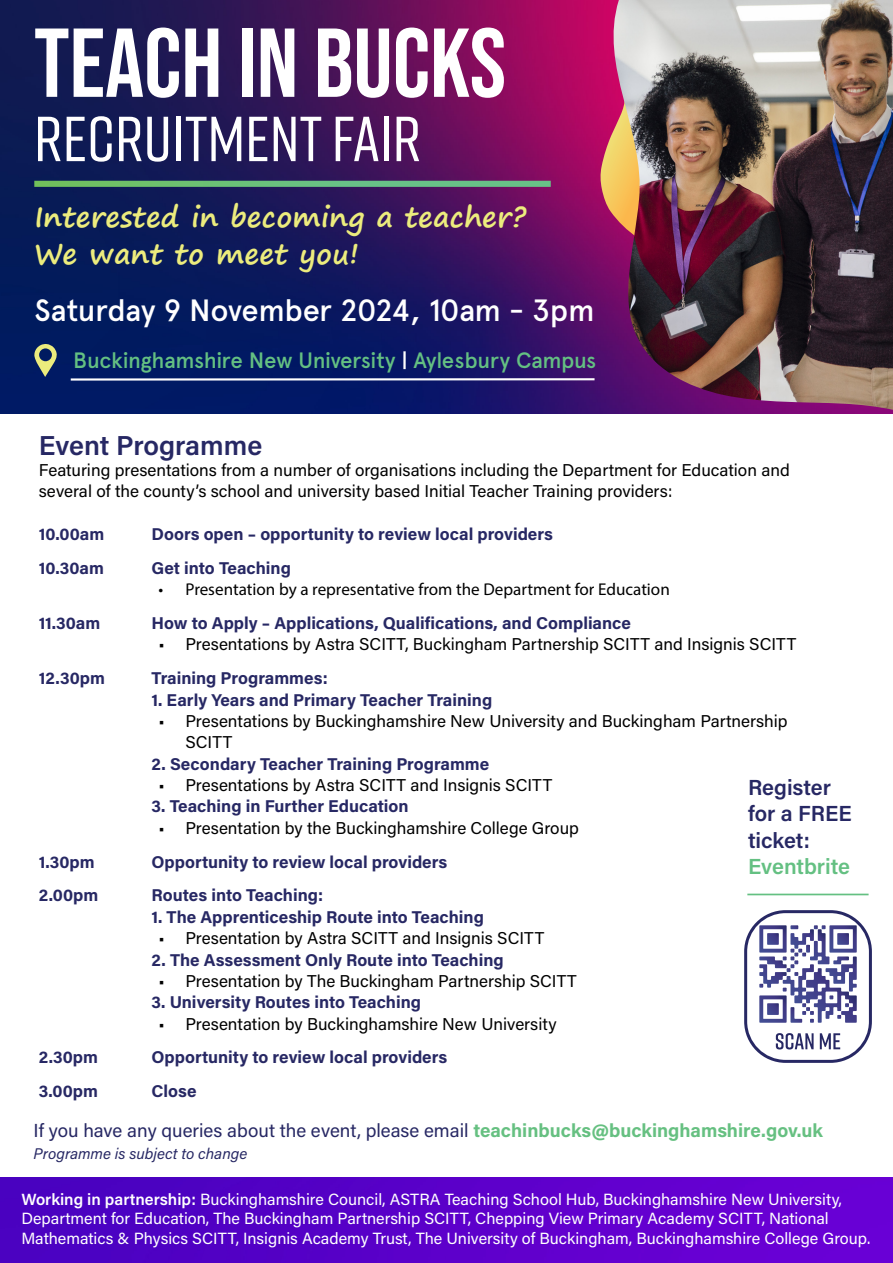
<style>
.page{position:relative;width:893px;height:1263px;background:#fff}
.page>*{position:absolute;margin:0;border:0;box-sizing:border-box;transform-origin:0 0}
.t1{font:500 30.75px "Apercu Pro";letter-spacing:-.02em;color:#fff}
.t2{font:700 28.2px/37.7px "Segoe Print";letter-spacing:.01em;color:#ecec7d}
.t3{font:600 27.3px "Acumin Pro";color:#272864}
.t4{font:500 22.2px "Apercu Pro";letter-spacing:-.015em;color:#64c082}
.t5{font:600 21.75px/26.1px "Acumin Pro";color:#272864}
.t6{font:600 21.75px "Acumin Pro";letter-spacing:-.005em;color:#64c082}
.t7{font:18.75px "Acumin Pro";color:#272864}
.t8{font:17.1px/21.3px "Acumin Pro";color:#000001}
.t9{font:700 17.1px "Acumin Pro";color:#272864}
.t10{font:17.1px "Myriad Pro";color:#000001}
.t11{font:16.2px/19.5px "Acumin Pro";color:#fff}
.t12{font:italic 15.45px "Acumin Pro";color:#272864}
.s1{color:#fff}
.s2{font-weight:700;color:#66c081}
.s3{font-weight:600}
</style>
<div class="page">
<img style="left:0;top:0;width:893px;height:1263px">
<div style="left:0;top:414px;width:893px;height:762px;background:#fff"></div>
<svg style="left:35px;top:29px;width:33px;height:68px"></svg>
<svg style="left:74px;top:28px;width:105px;height:70px"></svg>
<svg style="left:185px;top:29px;width:33px;height:68px"></svg>
<div style="left:242px;top:29px;width:11px;height:68px;background:#fff"></div>
<svg style="left:261px;top:29px;width:33px;height:68px"></svg>
<svg style="left:318px;top:29px;width:33px;height:68px"></svg>
<svg style="left:357px;top:29px;width:32px;height:69px"></svg>
<svg style="left:396px;top:28px;width:32px;height:70px"></svg>
<svg style="left:434px;top:28px;width:70px;height:70px"></svg>
<svg style="left:38px;top:117px;width:23px;height:44px"></svg>
<svg style="left:67px;top:117px;width:18px;height:44px"></svg>
<svg style="left:91px;top:116px;width:21px;height:46px"></svg>
<svg style="left:119px;top:117px;width:49px;height:45px"></svg>
<div style="left:176px;top:117px;width:5px;height:44px;background:#fff"></div>
<svg style="left:186px;top:117px;width:55px;height:44px"></svg>
<svg style="left:249px;top:117px;width:18px;height:44px"></svg>
<svg style="left:274px;top:117px;width:47px;height:44px"></svg>
<svg style="left:336px;top:117px;width:42px;height:44px"></svg>
<hr style="left:384px;top:117px;width:4px;height:44px;background:#fff">
<svg style="left:397px;top:117px;width:22px;height:44px"></svg>
<svg style="left:34px;top:181px;width:517px;height:6px"></svg>
<svg style="left:34px;top:344px;width:23px;height:33px"></svg>
<hr style="left:71px;top:378px;width:523px;height:3px;background:#fff">
<img style="left:598px;top:0;width:295px;height:410px">
<hr style="left:747px;top:894px;width:122px;height:1px;background:#64c082">
<svg style="left:744px;top:910px;width:128px;height:153px"></svg>
<h2 class="t2" style="left:34px;top:197px;width:493px">Interested in becoming a teacher?<br>We want to meet you!</h2>
<h1 class="t1" style="left:34px;top:287px;width:562px">Saturday 9 November 2024, 10am - 3pm</h1>
<p class="t4" style="left:73px;top:343px;width:524px">Buckinghamshire New University <span class="s1">|</span> Aylesbury Campus</p>
<h3 class="t3" style="left:39px;top:426px;width:225px">Event Programme</h3>
<p class="t8" style="left:39px;top:459px;width:752px">Featuring presentations from a number of organisations including the Department for Education and several of the county’s school and university based Initial Teacher Training providers:</p>
<p class="t9" style="left:39px;top:522px;width:67px">10.00am</p>
<p class="t9" style="left:152px;top:522px;width:403px">Doors open – opportunity to review local providers</p>
<p class="t9" style="left:39px;top:556px;width:67px">10.30am</p>
<p class="t9" style="left:152px;top:556px;width:141px">Get into Teaching</p>
<p class="t10" style="left:158px;top:579px;width:513px">• Presentation by a representative from the Department for Education</p>
<p class="t9" style="left:39px;top:611px;width:63px">11.30am</p>
<p class="t9" style="left:152px;top:611px;width:481px">How to Apply – Applications, Qualifications, and Compliance</p>
<p class="t8" style="left:158px;top:633px;width:639px">• Presentations by Astra SCITT, Buckingham Partnership SCITT and Insignis SCITT</p>
<p class="t9" style="left:39px;top:666px;width:68px">12.30pm</p>
<p class="t9" style="left:152px;top:666px;width:178px">Training Programmes:</p>
<p class="t9" style="left:152px;top:687px;width:342px">1. Early Years and Primary Teacher Training</p>
<p class="t8" style="left:185px;top:710px;width:604px;text-indent:-27px">• Presentations by Buckinghamshire New University and Buckingham Partnership<br>SCITT</p>
<p class="t9" style="left:152px;top:752px;width:339px">2. Secondary Teacher Training Programme</p>
<p class="t8" style="left:158px;top:774px;width:395px">• Presentations by Astra SCITT and Insignis SCITT</p>
<p class="t9" style="left:152px;top:794px;width:258px">3. Teaching in Further Education</p>
<p class="t8" style="left:158px;top:816px;width:422px">• Presentation by the Buckinghamshire College Group</p>
<p class="t9" style="left:39px;top:849px;width:57px">1.30pm</p>
<p class="t9" style="left:152px;top:849px;width:297px">Opportunity to review local providers</p>
<p class="t9" style="left:39px;top:883px;width:61px">2.00pm</p>
<p class="t9" style="left:152px;top:883px;width:173px">Routes into Teaching:</p>
<p class="t9" style="left:152px;top:905px;width:334px">1. The Apprenticeship Route into Teaching</p>
<p class="t8" style="left:158px;top:927px;width:387px">• Presentation by Astra SCITT and Insignis SCITT</p>
<p class="t9" style="left:152px;top:947px;width:354px">2. The Assessment Only Route into Teaching</p>
<p class="t8" style="left:158px;top:969px;width:420px">• Presentation by The Buckingham Partnership SCITT</p>
<p class="t9" style="left:152px;top:990px;width:271px">3. University Routes into Teaching</p>
<p class="t8" style="left:158px;top:1012px;width:400px">• Presentation by Buckinghamshire New University</p>
<p class="t9" style="left:39px;top:1045px;width:61px">2.30pm</p>
<p class="t9" style="left:152px;top:1045px;width:297px">Opportunity to review local providers</p>
<p class="t9" style="left:39px;top:1079px;width:61px">3.00pm</p>
<p class="t9" style="left:152px;top:1079px;width:46px">Close</p>
<p class="t5" style="left:748px;top:774px;width:105px">Register for a FREE ticket:</p>
<p class="t6" style="left:748px;top:851px;width:104px">Eventbrite</p>
<p class="t7" style="left:34px;top:1117px;width:791px">If you have any queries about the event, please email <span class="s2">teachinbucks@buckinghamshire.gov.uk</span></p>
<p class="t12" style="left:34px;top:1143px;width:215px">Programme is subject to change</p>
<p class="t11" style="left:21px;top:1189px;width:850px"><span class="s3">Working in partnership:</span> Buckinghamshire Council, ASTRA Teaching School Hub, Buckinghamshire New University,<br>Department for Education, The Buckingham Partnership SCITT, Chepping View Primary Academy SCITT, National<br>Mathematics &amp; Physics SCITT, Insignis Academy Trust, The University of Buckingham, Buckinghamshire College Group.</p>
</div>
